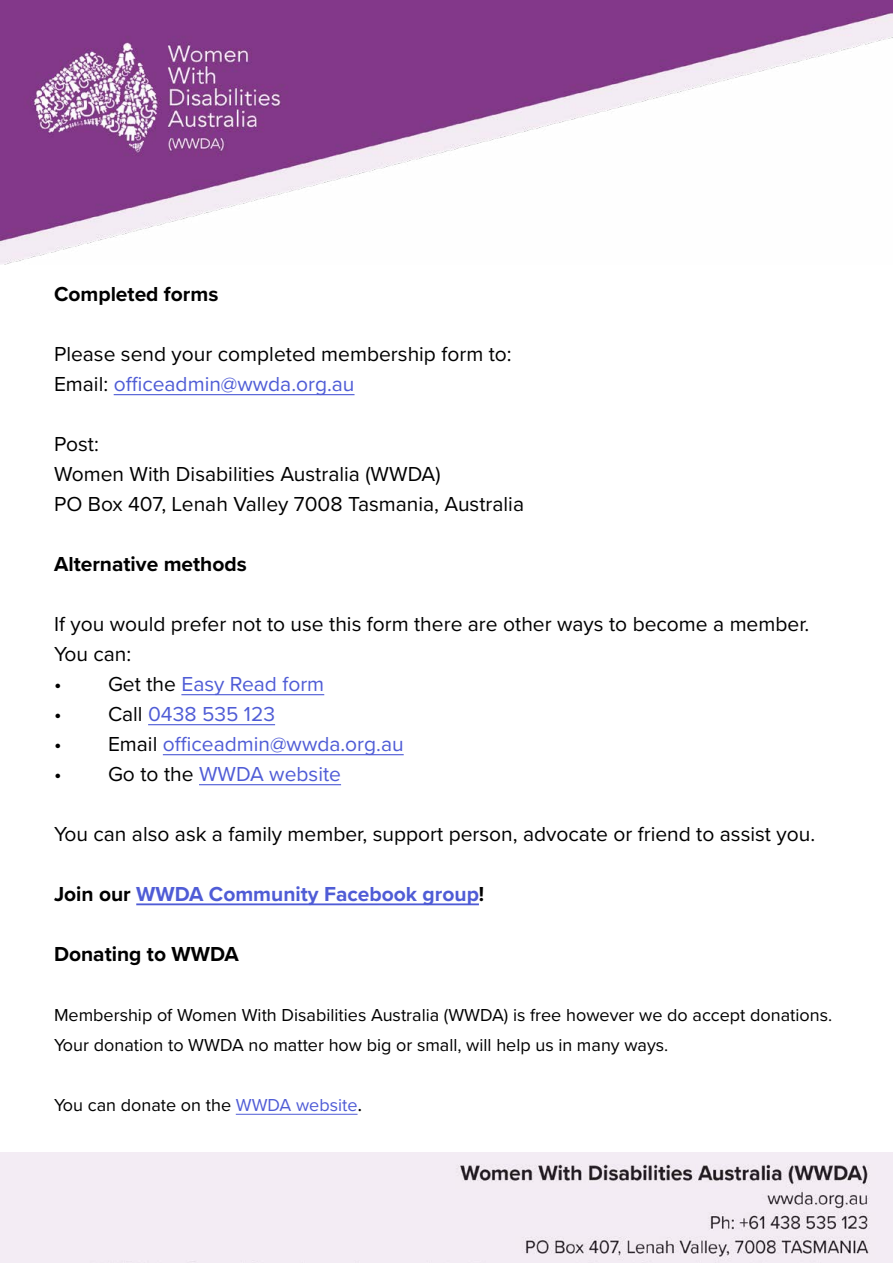
<style>
.page{position:relative;width:893px;height:1263px;background:#fff}
.page>*{position:absolute;margin:0;border:0;box-sizing:border-box;transform-origin:0 0}
.t1{font:21px "Proxima Nova";color:#000}
.t2{font:21px "Proxima Nova";color:#4f5cd6}
.t3{font:700 21px "Proxima Nova";color:#000}
.t4{font:700 21px "Proxima Nova";color:#4f5cd6}
.t5{font:18px/30px "Proxima Nova";color:#000}
.s1{color:#000}
.s2{color:#4f5cd6}
.s3{font-size:21px}
</style>
<div class="page">
<hr style="left:114px;top:394px;width:241px;height:1px;background:#4f5cd6">
<hr style="left:181px;top:694px;width:143px;height:1px;background:#4f5cd6">
<hr style="left:148px;top:724px;width:127px;height:1px;background:#4f5cd6">
<hr style="left:163px;top:754px;width:241px;height:1px;background:#4f5cd6">
<hr style="left:199px;top:784px;width:142px;height:1px;background:#4f5cd6">
<hr style="left:136px;top:903px;width:343px;height:2px;background:#4f5cd6">
<hr style="left:236px;top:1114px;width:122px;height:1px;background:#4f5cd6">
<img style="left:0;top:0;width:893px;height:265px">
<img style="left:0;top:1153px;width:893px;height:110px">
<p class="t3" style="left:54px;top:279px;width:166px">Completed forms</p>
<p class="t1" style="left:54px;top:339px;width:459px">Please send your completed membership form to:</p>
<p class="t2" style="left:54px;top:369px;width:302px"><span class="s1">Email:</span> officeadmin@wwda.org.au</p>
<p class="t1" style="left:54px;top:429px;width:46px">Post:</p>
<p class="t1" style="left:54px;top:459px;width:388px">Women With Disabilities Australia (WWDA)</p>
<p class="t1" style="left:54px;top:489px;width:472px">PO Box 407, Lenah Valley 7008 Tasmania, Australia</p>
<p class="t3" style="left:54px;top:549px;width:194px">Alternative methods</p>
<p class="t1" style="left:54px;top:609px;width:757px">If you would prefer not to use this form there are other ways to become a member.</p>
<p class="t1" style="left:54px;top:639px;width:79px">You can:</p>
<p class="t2" style="left:54px;top:669px;width:272px"><span class="s1">• Get the</span> Easy Read form</p>
<p class="t2" style="left:54px;top:699px;width:223px"><span class="s1">• Call</span> 0438 535 123</p>
<p class="t2" style="left:54px;top:729px;width:351px"><span class="s1">• Email</span> officeadmin@wwda.org.au</p>
<p class="t2" style="left:54px;top:759px;width:289px"><span class="s1">• Go to the</span> WWDA website</p>
<p class="t1" style="left:54px;top:819px;width:763px">You can also ask a family member, support person, advocate or friend to assist you.</p>
<p class="t4" style="left:54px;top:879px;width:432px"><span class="s1">Join our</span> WWDA Community Facebook group<span class="s1">!</span></p>
<p class="t3" style="left:54px;top:939px;width:186px">Donating to WWDA</p>
<p class="t5" style="left:54px;top:1000px;width:780px">Membership of Women With Disabilities Australia (WWDA) is free however we do accept donations.<br>Your donation to WWDA no matter how big or small, will help us in many ways.</p>
<p class="t5" style="left:54px;top:1090px;width:310px">You can donate on the <span class="s2">WWDA website</span><span class="s3">.</span></p>
</div>
